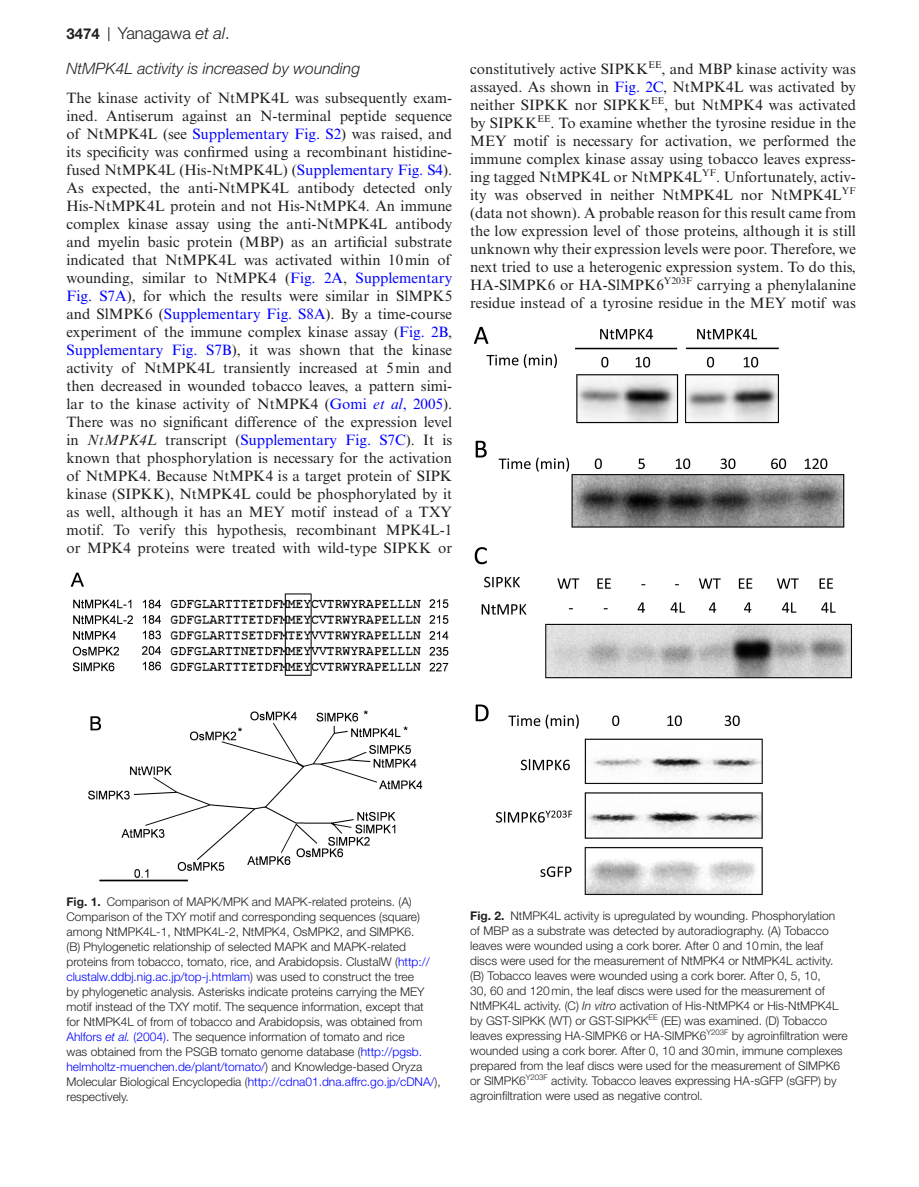
<style>
.page{position:relative;width:919px;height:1187px;background:#fff}
.page>*{position:absolute;margin:0;border:0;box-sizing:border-box;transform-origin:0 0}
.t1{font:300 16.5px "Helvetica Neue LT Std";color:#231f20}
.t2{font:italic 300 15.75px "Helvetica Neue LT Std";color:#231f20}
.t3{font:15px/18px "Times New Roman MT Std";color:#231f20;text-align:justify}
.t4{font:300 12px/15px "Helvetica Neue LT Std";color:#231f20}
.s1{font-weight:700;font-size:15px}
.s2{font-family:"Times New Roman MT Std";font-weight:400;font-size:15px}
.s3{font-style:italic}
.s4{color:#00f}
.s5{font-style:italic;color:#00f}
.s6{font-weight:700}
</style>
<div class="page">
<img style="left:70px;top:572px;width:378px;height:309px">
<img style="left:474px;top:326px;width:378px;height:569px">
<p class="t1" style="left:66px;top:23px;width:165px"><span class="s1">3474</span> <span class="s2">|</span> Yanagawa <span class="s3">et al</span>.</p>
<p class="t2" style="left:66px;top:59px;width:295px">NtMPK4L activity is increased by wounding</p>
<p class="t3" style="left:66px;top:89px;width:387px">The kinase activity of NtMPK4L was subsequently exam&shy;ined. Antiserum against an N-terminal peptide sequence of NtMPK4L (see <span class="s4">Supplementary Fig. S2</span>) was raised, and its specificity was confirmed using a recombinant histidine&shy;fused NtMPK4L (His-NtMPK4L) (<span class="s4">Supplementary Fig. S4</span>).<br>As expected, the anti-NtMPK4L antibody detected only His-NtMPK4L protein and not His-NtMPK4. An immune complex kinase assay using the anti-NtMPK4L antibody and myelin basic protein (MBP) as an artificial substrate indicated that NtMPK4L was activated within 10min of wounding, similar to NtMPK4 (<span class="s4">Fig. 2A</span>, <span class="s4">Supplementary Fig. S7A</span>), for which the results were similar in SlMPK5 and SlMPK6 (<span class="s4">Supplementary Fig. S8A</span>). By a time-course experiment of the immune complex kinase assay (<span class="s4">Fig. 2B</span>, <span class="s4">Supplementary Fig. S7B</span>), it was shown that the kinase activity of NtMPK4L transiently increased at 5min and then decreased in wounded tobacco leaves, a pattern simi&shy;lar to the kinase activity of NtMPK4 (<span class="s4">Gomi</span> <span class="s5">et al</span><span class="s4">, 2005</span>).<br>There was no significant difference of the expression level in <span class="s3">NtMPK4L</span> transcript (<span class="s4">Supplementary Fig. S7C</span>). It is known that phosphorylation is necessary for the activation of NtMPK4. Because NtMPK4 is a target protein of SIPK kinase (SIPKK), NtMPK4L could be phosphorylated by it as well, although it has an MEY motif instead of a TXY motif. To verify this hypothesis, recombinant MPK4L-1 or MPK4 proteins were treated with wild-type SIPKK or</p>
<p class="t3" style="left:470px;top:60px;width:387px">constitutively active SIPKK<sup>EE</sup>, and MBP kinase activity was assayed. As shown in <span class="s4">Fig. 2C</span>, NtMPK4L was activated by neither SIPKK nor SIPKK<sup>EE</sup>, but NtMPK4 was activated by SIPKK<sup>EE</sup>. To examine whether the tyrosine residue in the MEY motif is necessary for activation, we performed the immune complex kinase assay using tobacco leaves express&shy;ing tagged NtMPK4L or NtMPK4L<sup>YF</sup>. Unfortunately, activ&shy;ity was observed in neither NtMPK4L nor NtMPK4L<sup>YF </sup>(data not shown). A probable reason for this result came from the low expression level of those proteins, although it is still unknown why their expression levels were poor. Therefore, we next tried to use a heterogenic expression system. To do this, HA-SlMPK6 or HA-SlMPK6<sup>Y203F</sup> carrying a phenylalanine residue instead of a tyrosine residue in the MEY motif was</p>
<p class="t4" style="left:66px;top:893px;width:376px"><span class="s6">Fig. 1.</span> Comparison of MAPK/MPK and MAPK-related proteins. (A)<br>Comparison of the TXY motif and corresponding sequences (square) among NtMPK4L-1, NtMPK4L-2, NtMPK4, OsMPK2, and SlMPK6.<br>(B) Phylogenetic relationship of selected MAPK and MAPK-related proteins from tobacco, tomato, rice, and Arabidopsis. ClustalW (<span class="s4">http:// clustalw.ddbj.nig.ac.jp/top-j.htmlam</span>) was used to construct the tree<br>by phylogenetic analysis. Asterisks indicate proteins carrying the MEY motif instead of the TXY motif. The sequence information, except that<br>for NtMPK4L of from of tobacco and Arabidopsis, was obtained from <span class="s4">Ahlfors</span> <span class="s5">et al.</span> <span class="s4">(2004)</span>. The sequence information of tomato and rice<br>was obtained from the PSGB tomato genome database (<span class="s4">http://pgsb. helmholtz-muenchen.de/plant/tomato/</span>) and Knowledge-based Oryza Molecular Biological Encyclopedia (<span class="s4">http://cdna01.dna.affrc.go.jp/cDNA/</span>), respectively.</p>
<p class="t4" style="left:470px;top:907px;width:379px"><span class="s6">Fig. 2.</span> NtMPK4L activity is upregulated by wounding. Phosphorylation of MBP as a substrate was detected by autoradiography. (A) Tobacco leaves were wounded using a cork borer. After 0 and 10min, the leaf discs were used for the measurement of NtMPK4 or NtMPK4L activity. (B) Tobacco leaves were wounded using a cork borer. After 0, 5, 10,<br>30, 60 and 120min, the leaf discs were used for the measurement of NtMPK4L activity. (C) <span class="s3">In vitro</span> activation of His-NtMPK4 or His-NtMPK4L by GST-SIPKK (WT) or GST-SIPKK<sup>EE</sup> (EE) was examined. (D) Tobacco leaves expressing HA-SlMPK6 or HA-SlMPK6<sup>Y203F</sup> by agroinfiltration were wounded using a cork borer. After 0, 10 and 30min, immune complexes prepared from the leaf discs were used for the measurement of SlMPK6 or SlMPK6<sup>Y203F</sup> activity. Tobacco leaves expressing HA-sGFP (sGFP) by agroinfiltration were used as negative control.</p>
</div>
